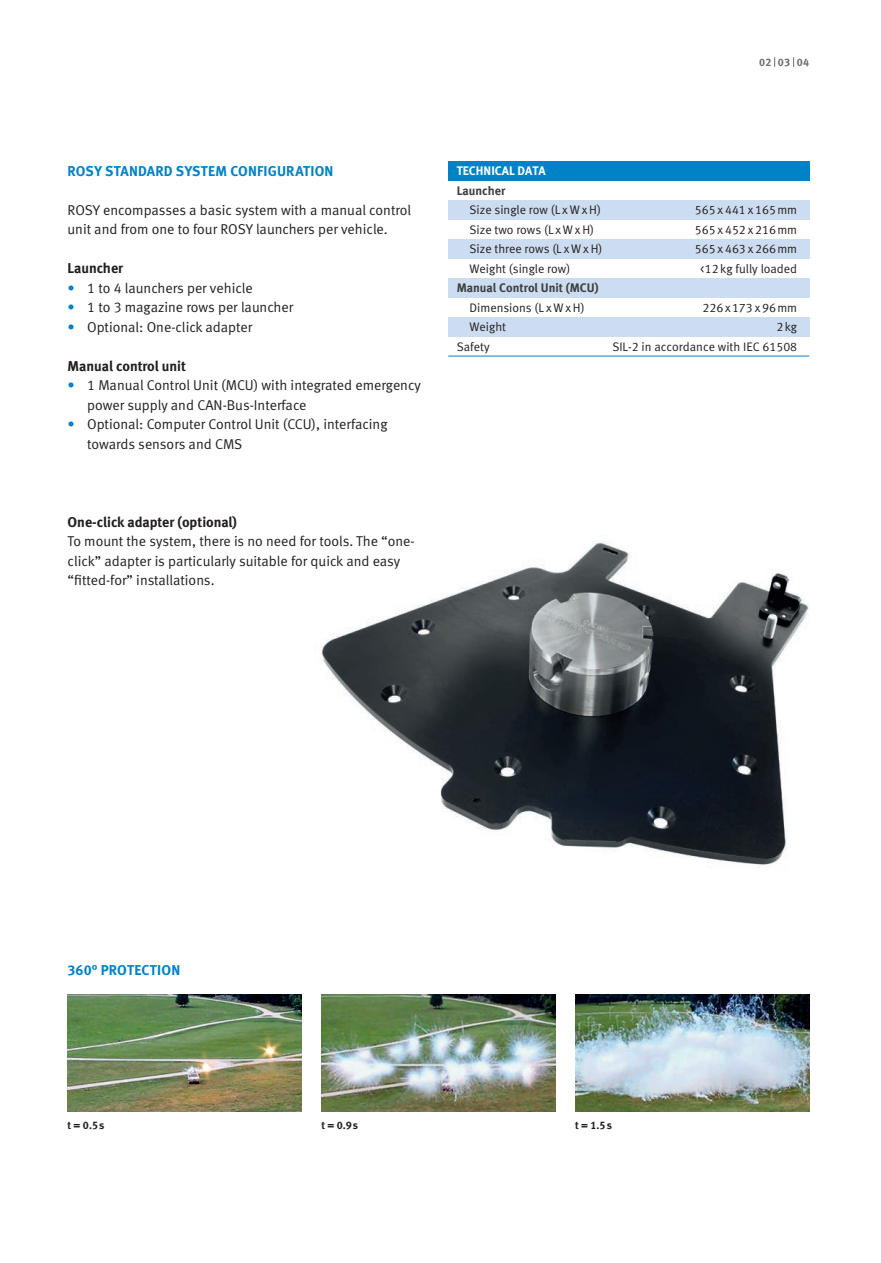
<style>
.page{position:relative;width:881px;height:1263px;background:#fff}
.page>*{position:absolute;margin:0;border:0;box-sizing:border-box;transform-origin:0 0}
.t1{font:14.25px/19.5px "Meta Normal LF";color:#231f20}
.t2{font:14.25px "Meta Bold LF";color:#231f20}
.t3{font:14.25px "Meta Bold LF";letter-spacing:.01em;color:#0082c7}
.t4{font:12.3px "Meta Normal LF";color:#231f20}
.t5{font:12.3px "Meta Bold LF";color:#3e3e3f}
.t6{font:12.3px "Meta Bold LF";color:#fff}
.t7{font:10.8px "Meta Bold LF";color:#231f20}
.t8{font:10.8px "Meta Bold LF";color:#6c6d70}
.s1{color:#0082c7}
</style>
<div class="page">
<img style="left:320px;top:541px;width:489px;height:324px">
<img style="left:68px;top:995px;width:234px;height:117px">
<img style="left:321px;top:995px;width:234px;height:117px">
<img style="left:575px;top:995px;width:234px;height:116px">
<div style="left:448px;top:161px;width:361px;height:19px;background:#0082c7"></div>
<div style="left:448px;top:200px;width:361px;height:19px;background:#ccddf1"></div>
<div style="left:448px;top:239px;width:361px;height:19px;background:#ccddf1"></div>
<div style="left:448px;top:278px;width:361px;height:19px;background:#ccddf1"></div>
<div style="left:448px;top:317px;width:361px;height:19px;background:#ccddf1"></div>
<hr style="left:448px;top:356px;width:361px;height:1px;background:#0082c7">
<p class="t8" style="left:758px;top:56px;width:52px">02 03 04</p>
<p class="t3" style="left:68px;top:162px;width:267px">ROSY STANDARD SYSTEM CONFIGURATION</p>
<p class="t1" style="left:68px;top:200px;width:345px">ROSY encompasses a basic system with a manual control unit and from one to four ROSY launchers per vehicle.</p>
<p class="t2" style="left:68px;top:260px;width:57px">Launcher</p>
<p class="t1" style="left:68px;top:278px;width:187px"><span class="s1">•</span> 1 to 4 launchers per vehicle</p>
<p class="t1" style="left:68px;top:297px;width:227px"><span class="s1">•</span> 1 to 3 magazine rows per launcher</p>
<p class="t1" style="left:68px;top:317px;width:186px"><span class="s1">•</span> Optional: One-click adapter</p>
<p class="t2" style="left:68px;top:357px;width:120px">Manual control unit</p>
<p class="t1" style="left:87px;top:375px;width:335px;text-indent:-19px"><span class="s1">•</span> 1 Manual Control Unit (MCU) with integrated emergency power supply and CAN-Bus-Interface</p>
<p class="t1" style="left:87px;top:414px;width:302px;text-indent:-19px"><span class="s1">•</span> Optional: Computer Control Unit (CCU), interfacing towards sensors and CMS</p>
<p class="t2" style="left:68px;top:513px;width:171px">One-click adapter (optional)</p>
<p class="t1" style="left:68px;top:531px;width:348px">To mount the system, there is no need for tools. The “one&shy;click” adapter is particularly suitable for quick and easy “fitted-for” installations.</p>
<p class="t6" style="left:456px;top:164px;width:90px">TECHNICAL DATA</p>
<p class="t5" style="left:456px;top:183px;width:50px">Launcher</p>
<p class="t4" style="left:469px;top:203px;width:133px">Size single row (L x W x H)</p>
<p class="t4" style="left:694px;top:203px;width:104px">565 x 441 x 165mm</p>
<p class="t4" style="left:469px;top:222px;width:126px">Size two rows (L x W x H)</p>
<p class="t4" style="left:694px;top:222px;width:104px">565 x 452 x 216mm</p>
<p class="t4" style="left:469px;top:242px;width:134px">Size three rows (L x W x H)</p>
<p class="t4" style="left:694px;top:242px;width:104px">565 x 463 x 266mm</p>
<p class="t4" style="left:469px;top:261px;width:102px">Weight (single row)</p>
<p class="t4" style="left:700px;top:261px;width:98px">&lt;12kg fully loaded</p>
<p class="t5" style="left:456px;top:281px;width:143px">Manual Control Unit (MCU)</p>
<p class="t4" style="left:469px;top:300px;width:117px">Dimensions (L x W x H)</p>
<p class="t4" style="left:702px;top:300px;width:96px">226 x173 x 96mm</p>
<p class="t4" style="left:469px;top:320px;width:38px">Weight</p>
<p class="t4" style="left:776px;top:320px;width:22px">2kg</p>
<p class="t4" style="left:456px;top:339px;width:34px">Safety</p>
<p class="t4" style="left:612px;top:339px;width:186px">SIL-2 in accordance with IEC 61508</p>
<p class="t3" style="left:68px;top:962px;width:114px">360° PROTECTION</p>
<p class="t7" style="left:68px;top:1118px;width:38px">t = 0.5s</p>
<p class="t7" style="left:321px;top:1118px;width:38px">t = 0.9s</p>
<p class="t7" style="left:575px;top:1118px;width:38px">t = 1.5s</p>
</div>
